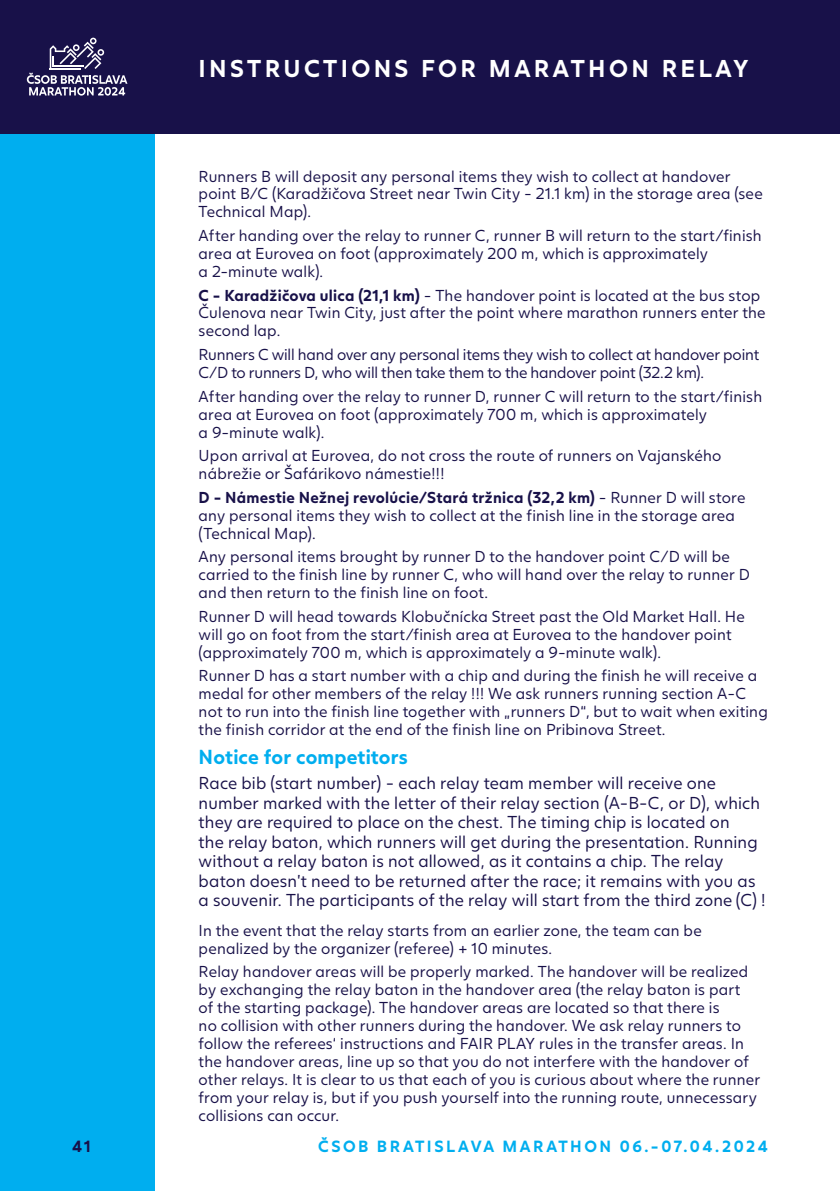
<style>
.page{position:relative;width:840px;height:1191px;background:#fff}
.page>*{position:absolute;margin:0;border:0;box-sizing:border-box;transform-origin:0 0}
.t1{font:700 24px "Juli Sans";letter-spacing:.14em;color:#fff}
.t2{font:700 20px "Juli Sans";letter-spacing:.005em;color:#00aeef}
.t3{font:17px/19.6px "Juli Sans";letter-spacing:.01em;color:#181149}
.t4{font:700 16px "Juli Sans";letter-spacing:.155em;color:#00aeef}
.t5{font:700 16px "Juli Sans";color:#181149}
.t6{font:15.6px/18px "Juli Sans";letter-spacing:.015em;color:#181149}
.t7{font:15.6px/18px "Juli Sans";letter-spacing:-.01em;color:#181149}
.s1{font-weight:700}
</style>
<div class="page">
<div style="left:0;top:133px;width:154px;height:1058px;background:#00aeef"></div>
<div style="left:0;top:0;width:839px;height:133px;background:#181149"></div>
<svg style="left:27px;top:38px;width:100px;height:58px"></svg>
<h1 class="t1" style="left:198px;top:49px;width:551px">INSTRUCTIONS FOR MARATHON RELAY</h1>
<p class="t6" style="left:198px;top:166px;width:565px">Runners B will deposit any personal items they wish to collect at handover point B/C (Karadžičova Street near Twin City - 21.1 km) in the storage area (see<br>Technical Map).</p>
<p class="t6" style="left:198px;top:225px;width:564px">After handing over the relay to runner C, runner B will return to the start/finish area at Eurovea on foot (approximately 200 m, which is approximately<br>a 2-minute walk).</p>
<p class="t6" style="left:198px;top:285px;width:568px"><span class="s1">C - Karadžičova ulica (21,1 km)</span> - The handover point is located at the bus stop<br>Čulenova near Twin City, just after the point where marathon runners enter the second lap.</p>
<p class="t7" style="left:198px;top:344px;width:561px">Runners C will hand over any personal items they wish to collect at handover point<br>C/D to runners D, who will then take them to the handover point (32.2 km).</p>
<p class="t6" style="left:198px;top:386px;width:564px">After handing over the relay to runner D, runner C will return to the start/finish area at Eurovea on foot (approximately 700 m, which is approximately<br>a 9-minute walk).</p>
<p class="t6" style="left:198px;top:445px;width:524px">Upon arrival at Eurovea, do not cross the route of runners on Vajanského nábrežie or Šafárikovo námestie!!!</p>
<p class="t6" style="left:198px;top:487px;width:548px"><span class="s1">D - Námestie Nežnej revolúcie/Stará tržnica (32,2 km)</span> - Runner D will store any personal items they wish to collect at the finish line in the storage area (Technical Map).</p>
<p class="t6" style="left:198px;top:546px;width:552px">Any personal items brought by runner D to the handover point C/D will be carried to the finish line by runner C, who will hand over the relay to runner D and then return to the finish line on foot.</p>
<p class="t6" style="left:198px;top:606px;width:547px">Runner D will head towards Klobučnícka Street past the Old Market Hall. He will go on foot from the start/finish area at Eurovea to the handover point (approximately 700 m, which is approximately a 9-minute walk).</p>
<p class="t6" style="left:198px;top:665px;width:570px">Runner D has a start number with a chip and during the finish he will receive a medal for other members of the relay !!! We ask runners running section A-C not to run into the finish line together with „runners D“, but to wait when exiting the finish corridor at the end of the finish line on Pribinova Street.</p>
<p class="t2" style="left:198px;top:740px;width:210px">Notice for competitors</p>
<p class="t3" style="left:198px;top:772px;width:568px">Race bib (start number) - each relay team member will receive one number marked with the letter of their relay section (A-B-C, or D), which they are required to place on the chest. The timing chip is located on<br>the relay baton, which runners will get during the presentation. Running without a relay baton is not allowed, as it contains a chip. The relay baton doesn't need to be returned after the race; it remains with you as a souvenir. The participants of the relay will start from the third zone (C) !</p>
<p class="t6" style="left:198px;top:920px;width:504px">In the event that the relay starts from an earlier zone, the team can be penalized by the organizer (referee) + 10 minutes.</p>
<p class="t6" style="left:198px;top:961px;width:562px">Relay handover areas will be properly marked. The handover will be realized by exchanging the relay baton in the handover area (the relay baton is part<br>of the starting package). The handover areas are located so that there is<br>no collision with other runners during the handover. We ask relay runners to follow the referees‘ instructions and FAIR PLAY rules in the transfer areas. In the handover areas, line up so that you do not interfere with the handover of other relays. It is clear to us that each of you is curious about where the runner from your relay is, but if you push yourself into the running route, unnecessary collisions can occur.</p>
<p class="t5" style="left:72px;top:1133px;width:20px">41</p>
<p class="t4" style="left:318px;top:1133px;width:451px">ČSOB BRATISLAVA MARATHON 06.-07.04.2024</p>
</div>
